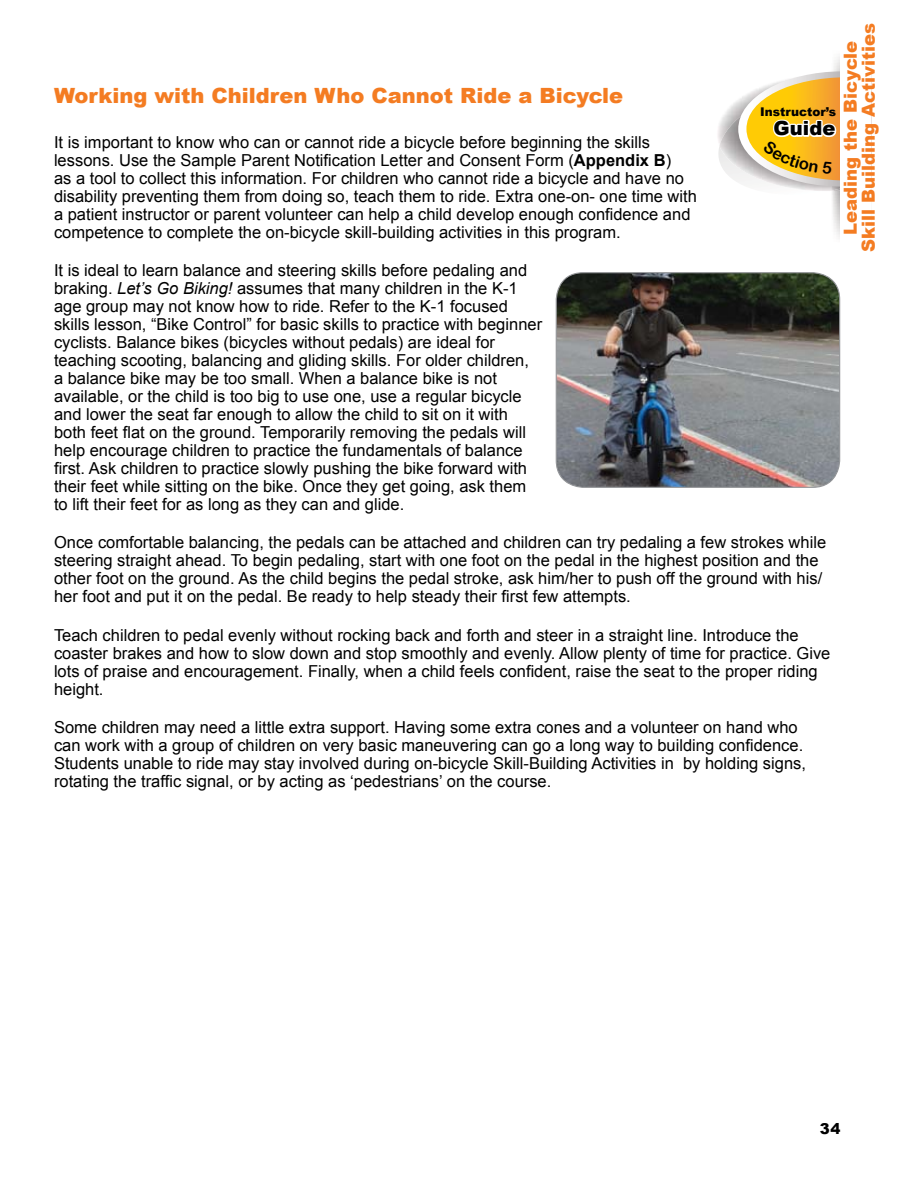
<style>
.page{position:relative;width:918px;height:1188px;background:#fff}
.page>*{position:absolute;margin:0;border:0;box-sizing:border-box;transform-origin:0 0}
.t1{font:900 21px "Arial";color:#f47c22}
.t2{font:900 19.5px "Arial";color:#000}
.t3{font:900 18px/18px "Arial";color:#f47c22;text-align:center}
.t4{font:16.5px/18px "Arial";color:#000}
.t5{font:900 15px "Arial";color:#000}
.t6{font:900 12px "Arial";color:#000}
.s1{font-weight:700}
.s2{font-style:italic}
</style>
<div class="page">
<img style="left:556px;top:273px;width:284px;height:214px">
<div style="left:556px;top:272px;width:284px;height:216px;border:1px solid #939598;border-radius:27px"></div>
<svg style="left:718px;top:56px;width:122px;height:181px"></svg>
<p class="t1" style="left:54px;top:80px;width:571px">Working with Children Who Cannot Ride a Bicycle</p>
<p class="t4" style="left:54px;top:133px;width:644px">It is important to know who can or cannot ride a bicycle before beginning the skills lessons. Use the Sample Parent Notification Letter and Consent Form (<span class="s1">Appendix B</span>)<br>as a tool to collect this information. For children who cannot ride a bicycle and have no disability preventing them from doing so, teach them to ride. Extra one-on- one time with a patient instructor or parent volunteer can help a child develop enough confidence and competence to complete the on-bicycle skill-building activities in this program.</p>
<p class="t4" style="left:54px;top:261px;width:490px">It is ideal to learn balance and steering skills before pedaling and braking. <span class="s2">Let’s Go Biking!</span> assumes that many children in the K-1 age group may not know how to ride. Refer to the K-1 focused skills lesson, “Bike Control” for basic skills to practice with beginner cyclists. Balance bikes (bicycles without pedals) are ideal for teaching scooting, balancing and gliding skills. For older children, a balance bike may be too small. When a balance bike is not available, or the child is too big to use one, use a regular bicycle and lower the seat far enough to allow the child to sit on it with both feet flat on the ground. Temporarily removing the pedals will help encourage children to practice the fundamentals of balance first. Ask children to practice slowly pushing the bike forward with their feet while sitting on the bike. Once they get going, ask them to lift their feet for as long as they can and glide.</p>
<p class="t4" style="left:54px;top:534px;width:774px">Once comfortable balancing, the pedals can be attached and children can try pedaling a few strokes while steering straight ahead. To begin pedaling, start with one foot on the pedal in the highest position and the other foot on the ground. As the child begins the pedal stroke, ask him/her to push off the ground with his/ her foot and put it on the pedal. Be ready to help steady their first few attempts.</p>
<p class="t4" style="left:54px;top:626px;width:778px">Teach children to pedal evenly without rocking back and forth and steer in a straight line. Introduce the coaster brakes and how to slow down and stop smoothly and evenly. Allow plenty of time for practice. Give lots of praise and encouragement. Finally, when a child feels confident, raise the seat to the proper riding height.</p>
<p class="t4" style="left:54px;top:718px;width:754px">Some children may need a little extra support. Having some extra cones and a volunteer on hand who can work with a group of children on very basic maneuvering can go a long way to building confidence.<br>Students unable to ride may stay involved during on-bicycle Skill-Building Activities in by holding signs, rotating the traffic signal, or by acting as ‘pedestrians’ on the course.</p>
<p class="t6" style="left:760px;top:103px;width:78px">Instructor’s</p>
<p class="t2" style="left:774px;top:114px;width:63px">Guide</p>
<p class="t3" style="left:841px;top:252px;width:230px;rotate:-90deg">Leading the Bicycle<br>Skill Building Activities</p>
<p class="t5" style="left:820px;top:1118px;width:22px">34</p>
</div>
